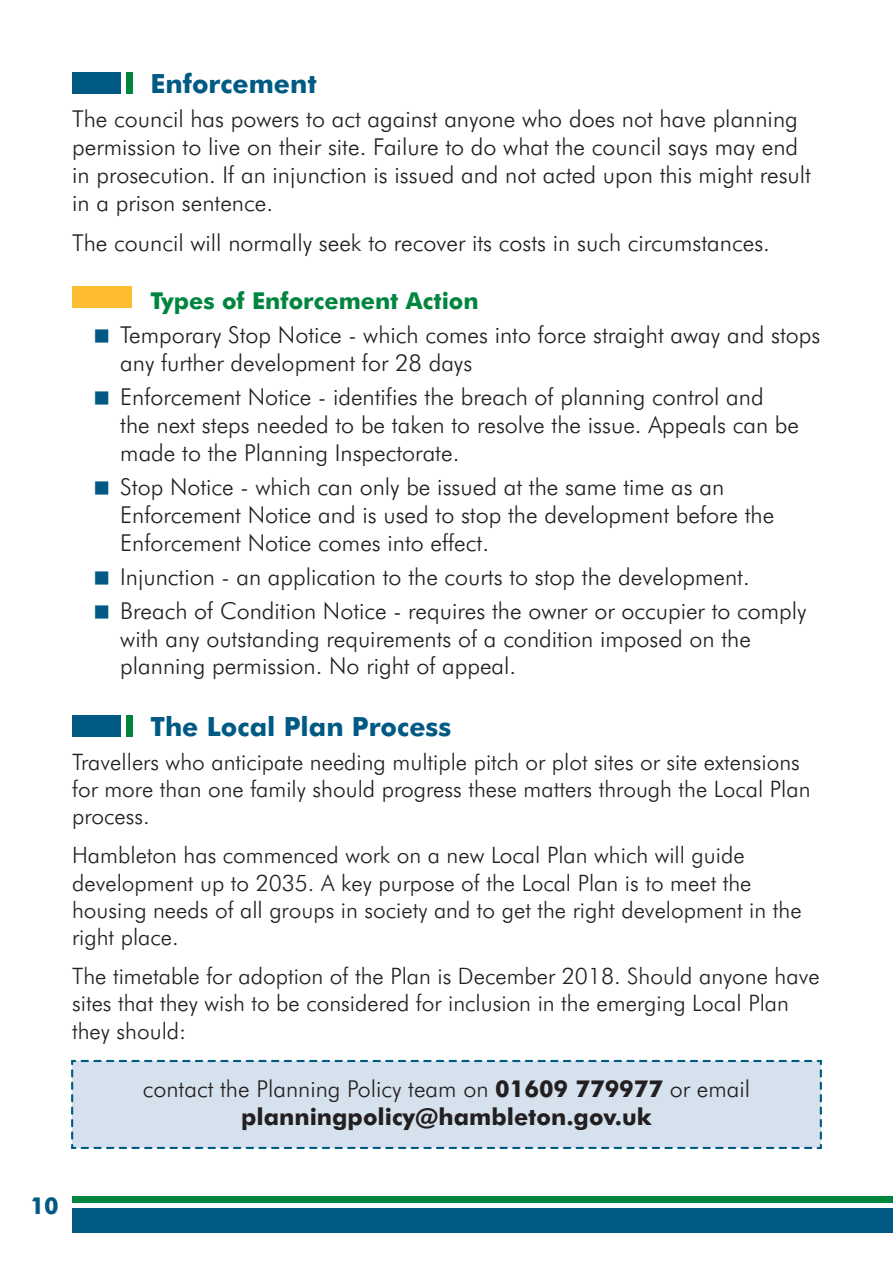
<style>
.page{position:relative;width:893px;height:1263px;background:#fff}
.page>*{position:absolute;margin:0;border:0;box-sizing:border-box;transform-origin:0 0}
.t1{font:700 26.55px "Futura BT";color:#005a84}
.t2{font:300 23.25px/28px "Futura BT";color:#231f20}
.t3{font:700 23.25px/28px "Futura BT";color:#231f20;text-align:center}
.t4{font:700 23.25px "Futura BT";color:#00853f}
.t5{font:700 23.25px "Futura BT";color:#005a84}
.t6{font:300 22.65px/27.2px "Futura BT";color:#231f20}
.s1{font-weight:300}
</style>
<div class="page">
<div style="left:71px;top:1059px;width:751px;height:90px;background:#d5e2ed"></div>
<div style="left:72px;top:1208px;width:820px;height:24px;background:#005a84"></div>
<div style="left:72px;top:1196px;width:820px;height:6px;background:#00853f"></div>
<div style="left:72px;top:72px;width:48px;height:21px;background:#005a84"></div>
<div style="left:126px;top:72px;width:6px;height:21px;background:#00853f"></div>
<div style="left:72px;top:716px;width:48px;height:21px;background:#005a84"></div>
<div style="left:126px;top:716px;width:6px;height:21px;background:#00853f"></div>
<div style="left:72px;top:286px;width:59px;height:21px;background:#fdbb30"></div>
<p class="t1" style="left:150px;top:72px;width:168px">Enforcement</p>
<p class="t2" style="left:72px;top:106px;width:740px">The council has powers to act against anyone who does not have planning permission to live on their site. Failure to do what the council says may end in prosecution. If an injunction is issued and not acted upon this might result in a prison sentence.</p>
<p class="t2" style="left:72px;top:230px;width:699px">The council will normally seek to recover its costs in such circumstances.</p>
<p class="t4" style="left:150px;top:291px;width:330px">Types of Enforcement Action</p>
<p class="t2" style="left:120px;top:322px;width:701px">Temporary Stop Notice - which comes into force straight away and stops any further development for 28 days</p>
<p class="t2" style="left:120px;top:384px;width:680px">Enforcement Notice - identifies the breach of planning control and<br>the next steps needed to be taken to resolve the issue. Appeals can be made to the Planning Inspectorate.</p>
<p class="t2" style="left:120px;top:474px;width:655px">Stop Notice - which can only be issued at the same time as an<br>Enforcement Notice and is used to stop the development before the<br>Enforcement Notice comes into effect.</p>
<p class="t2" style="left:120px;top:561px;width:688px;line-height:34px">Injunction - an application to the courts to stop the development.<br>Breach of Condition Notice - requires the owner or occupier to comply</p>
<p class="t2" style="left:120px;top:626px;width:632px">with any outstanding requirements of a condition imposed on the planning permission. No right of appeal.</p>
<p class="t1" style="left:150px;top:716px;width:302px">The Local Plan Process</p>
<p class="t6" style="left:72px;top:750px;width:740px">Travellers who anticipate needing multiple pitch or plot sites or site extensions for more than one family should progress these matters through the Local Plan process.</p>
<p class="t6" style="left:72px;top:844px;width:731px">Hambleton has commenced work on a new Local Plan which will guide development up to 2035. A key purpose of the Local Plan is to meet the housing needs of all groups in society and to get the right development in the right place.</p>
<p class="t6" style="left:72px;top:965px;width:749px">The timetable for adoption of the Plan is December 2018. Should anyone have sites that they wish to be considered for inclusion in the emerging Local Plan they should:</p>
<p class="t3" style="left:143px;top:1076px;width:609px"><span class="s1">contact the Planning Policy team on</span> 01609 779977 <span class="s1">or email </span>planningpolicy@hambleton.gov.uk</p>
<p class="t5" style="left:30px;top:1196px;width:30px">10</p>
</div>
